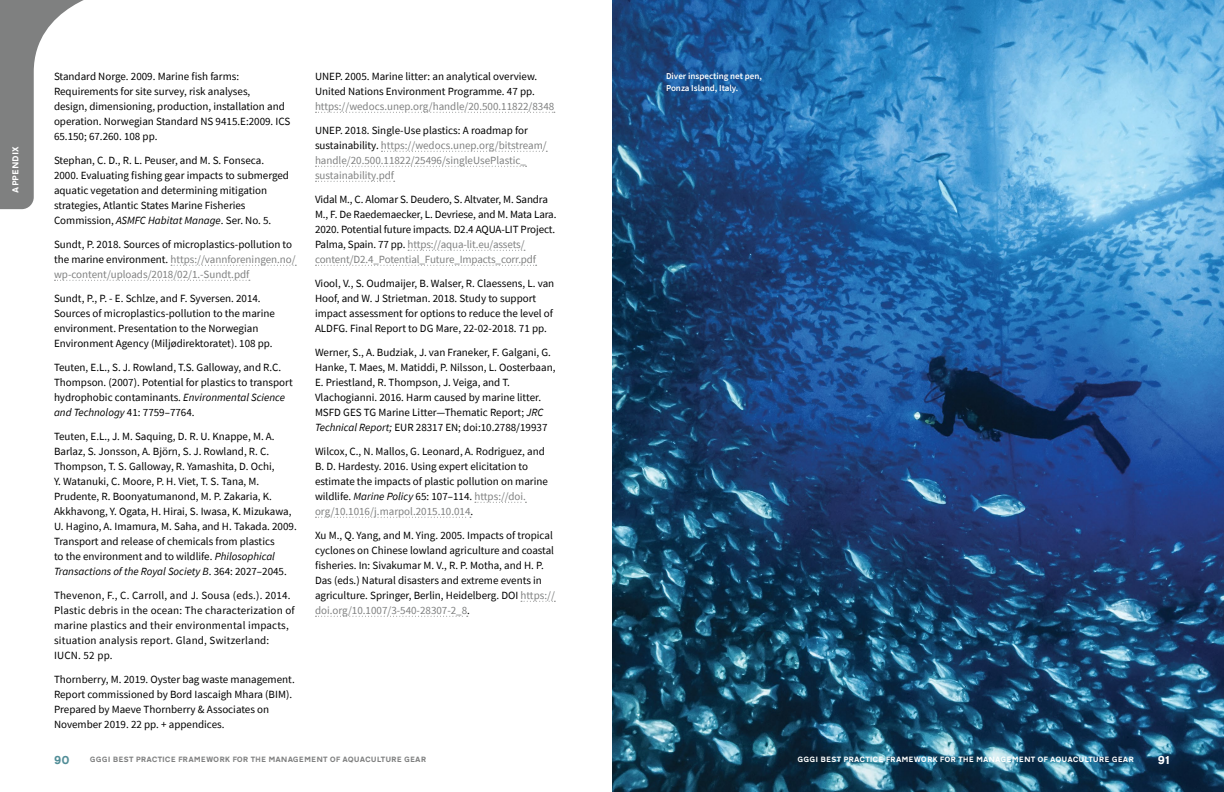
<style>
.page{position:relative;width:1224px;height:792px;background:#fff}
.page>*{position:absolute;margin:0;border:0;box-sizing:border-box;transform-origin:0 0}
.t1{font:700 12px "Transport D";color:#fff}
.t2{font:700 12px "Transport D";color:#518d97}
.t3{font:11px/15px "Source Sans Pro";color:#000}
.t4{font:11px/15px "Source Sans Pro";color:#7f8080}
.t5{font:11px/15px "Source Sans Pro";letter-spacing:.02em;color:#000}
.t6{font:600 9px/12px "Source Sans Pro";color:#fff}
.t7{font:700 9px "Transport D";color:#fff}
.t8{font:700 8px "Transport D";color:#fff}
.t9{font:700 8px "Transport D";color:#7f8080}
.s1{font-style:italic}
.s2{color:#7f8080}
.s3{color:#000}
</style>
<div class="page">
<svg style="left:171px;top:265px;width:125px;height:1px"></svg>
<svg style="left:54px;top:280px;width:196px;height:1px"></svg>
<svg style="left:316px;top:112px;width:239px;height:1px"></svg>
<svg style="left:381px;top:151px;width:166px;height:1px"></svg>
<svg style="left:316px;top:166px;width:211px;height:1px"></svg>
<svg style="left:316px;top:181px;width:79px;height:1px"></svg>
<svg style="left:408px;top:250px;width:117px;height:1px"></svg>
<svg style="left:316px;top:265px;width:221px;height:1px"></svg>
<svg style="left:475px;top:502px;width:51px;height:1px"></svg>
<svg style="left:316px;top:517px;width:155px;height:1px"></svg>
<svg style="left:521px;top:601px;width:34px;height:1px"></svg>
<svg style="left:316px;top:616px;width:152px;height:1px"></svg>
<img style="left:612px;top:0;width:612px;height:792px">
<svg style="left:0;top:0;width:84px;height:209px"></svg>
<p class="t7" style="left:8px;top:193px;width:47px;rotate:-90deg">APPENDIX</p>
<p class="t3" style="left:54px;top:69px;width:238px">Standard Norge. 2009. Marine fish farms:<br>Requirements for site survey, risk analyses,<br>design, dimensioning, production, installation and operation. Norwegian Standard NS 9415.E:2009. ICS 65.150; 67.260. 108 pp.</p>
<p class="t3" style="left:54px;top:153px;width:237px">Stephan, C. D., R. L. Peuser, and M. S. Fonseca.<br>2000. Evaluating fishing gear impacts to submerged aquatic vegetation and determining mitigation strategies, Atlantic States Marine Fisheries Commission, <span class="s1">ASMFC Habitat Manage</span>. Ser. No. 5.</p>
<p class="t3" style="left:54px;top:237px;width:243px">Sundt, P. 2018. Sources of microplastics-pollution to the marine environment. <span class="s2">https://vannforeningen.no/ wp-content/uploads/2018/02/1.-Sundt.pdf</span></p>
<p class="t3" style="left:54px;top:291px;width:222px">Sundt, P., P. - E. Schlze, and F. Syversen. 2014.<br>Sources of microplastics-pollution to the marine environment. Presentation to the Norwegian Environment Agency (Miljødirektoratet). 108 pp.</p>
<p class="t3" style="left:54px;top:360px;width:240px">Teuten, E.L., S. J. Rowland, T.S. Galloway, and R.C.<br>Thompson. (2007). Potential for plastics to transport hydrophobic contaminants. <span class="s1">Environmental Science and Technology</span> 41: 7759–7764.</p>
<p class="t3" style="left:54px;top:429px;width:244px">Teuten, E.L., J. M. Saquing, D. R. U. Knappe, M. A.<br>Barlaz, S. Jonsson, A. Björn, S. J. Rowland, R. C.<br>Thompson, T. S. Galloway, R. Yamashita, D. Ochi,<br>Y. Watanuki, C. Moore, P. H. Viet, T. S. Tana, M.<br>Prudente, R. Boonyatumanond, M. P. Zakaria, K.<br>Akkhavong, Y. Ogata, H. Hirai, S. Iwasa, K. Mizukawa, U. Hagino, A. Imamura, M. Saha, and H. Takada. 2009.<br>Transport and release of chemicals from plastics<br>to the environment and to wildlife. <span class="s1">Philosophical Transactions of the Royal Society B</span>. 364: 2027–2045.</p>
<p class="t5" style="left:54px;top:588px;width:242px">Thevenon, F., C. Carroll, and J. Sousa (eds.). 2014.<br>Plastic debris in the ocean: The characterization of marine plastics and their environmental impacts, situation analysis report. Gland, Switzerland:<br>IUCN. 52 pp.</p>
<p class="t3" style="left:54px;top:672px;width:242px">Thornberry, M. 2019. Oyster bag waste management.<br>Report commissioned by Bord Iascaigh Mhara (BIM).<br>Prepared by Maeve Thornberry &amp; Associates on November 2019. 22 pp. + appendices.</p>
<p class="t3" style="left:315px;top:69px;width:224px">UNEP. 2005. Marine litter: an analytical overview.<br>United Nations Environment Programme. 47 pp.</p>
<p class="t4" style="left:315px;top:99px;width:241px">https://wedocs.unep.org/handle/20.500.11822/8348</p>
<p class="t4" style="left:315px;top:123px;width:233px"><span class="s3">UNEP. 2018. Single-Use plastics: A roadmap for sustainability.</span> https://wedocs.unep.org/bitstream/ handle/20.500.11822/25496/singleUsePlastic_ sustainability.pdf</p>
<p class="t3" style="left:315px;top:192px;width:243px">Vidal M., C. Alomar S. Deudero, S. Altvater, M. Sandra M., F. De Raedemaecker, L. Devriese, and M. Mata Lara.<br>2020. Potential future impacts. D2.4 AQUA-LIT Project.<br>Palma, Spain. 77 pp. <span class="s2">https://aqua-lit.eu/assets/ content/D2.4_Potential_Future_Impacts_corr.pdf</span></p>
<p class="t3" style="left:315px;top:276px;width:241px">Viool, V., S. Oudmaijer, B. Walser, R. Claessens, L. van Hoof, and W. J Strietman. 2018. Study to support impact assessment for options to reduce the level of ALDFG. Final Report to DG Mare, 22-02-2018. 71 pp.</p>
<p class="t3" style="left:315px;top:345px;width:242px">Werner, S., A. Budziak, J. van Franeker, F. Galgani, G.<br>Hanke, T. Maes, M. Matiddi, P. Nilsson, L. Oosterbaan, E. Priestland, R. Thompson, J. Veiga, and T.<br>Vlachogianni. 2016. Harm caused by marine litter.<br>MSFD GES TG Marine Litter—Thematic Report; <span class="s1">JRC Technical Report;</span> EUR 28317 EN; doi:10.2788/19937</p>
<p class="t3" style="left:315px;top:444px;width:234px">Wilcox, C., N. Mallos, G. Leonard, A. Rodriguez, and B. D. Hardesty. 2016. Using expert elicitation to estimate the impacts of plastic pollution on marine wildlife. <span class="s1">Marine Policy</span> 65: 107–114. <span class="s2">https://doi. org/10.1016/j.marpol.2015.10.014</span>.</p>
<p class="t3" style="left:315px;top:528px;width:241px">Xu M., Q. Yang, and M. Ying. 2005. Impacts of tropical cyclones on Chinese lowland agriculture and coastal fisheries. In: Sivakumar M. V., R. P. Motha, and H. P.<br>Das (eds.) Natural disasters and extreme events in agriculture. Springer, Berlin, Heidelberg. DOI <span class="s2">https:// doi.org/10.1007/3-540-28307-2_8</span>.</p>
<p class="t2" style="left:54px;top:750px;width:17px">90</p>
<p class="t9" style="left:90px;top:753px;width:338px">GGGI BEST PRACTICE FRAMEWORK FOR THE MANAGEMENT OF AQUACULTURE GEAR</p>
<p class="t6" style="left:666px;top:70px;width:97px">Diver inspecting net pen,<br>Ponza Island, Italy.</p>
<p class="t8" style="left:798px;top:753px;width:338px">GGGI BEST PRACTICE FRAMEWORK FOR THE MANAGEMENT OF AQUACULTURE GEAR</p>
<p class="t1" style="left:1158px;top:750px;width:14px">91</p>
</div>
